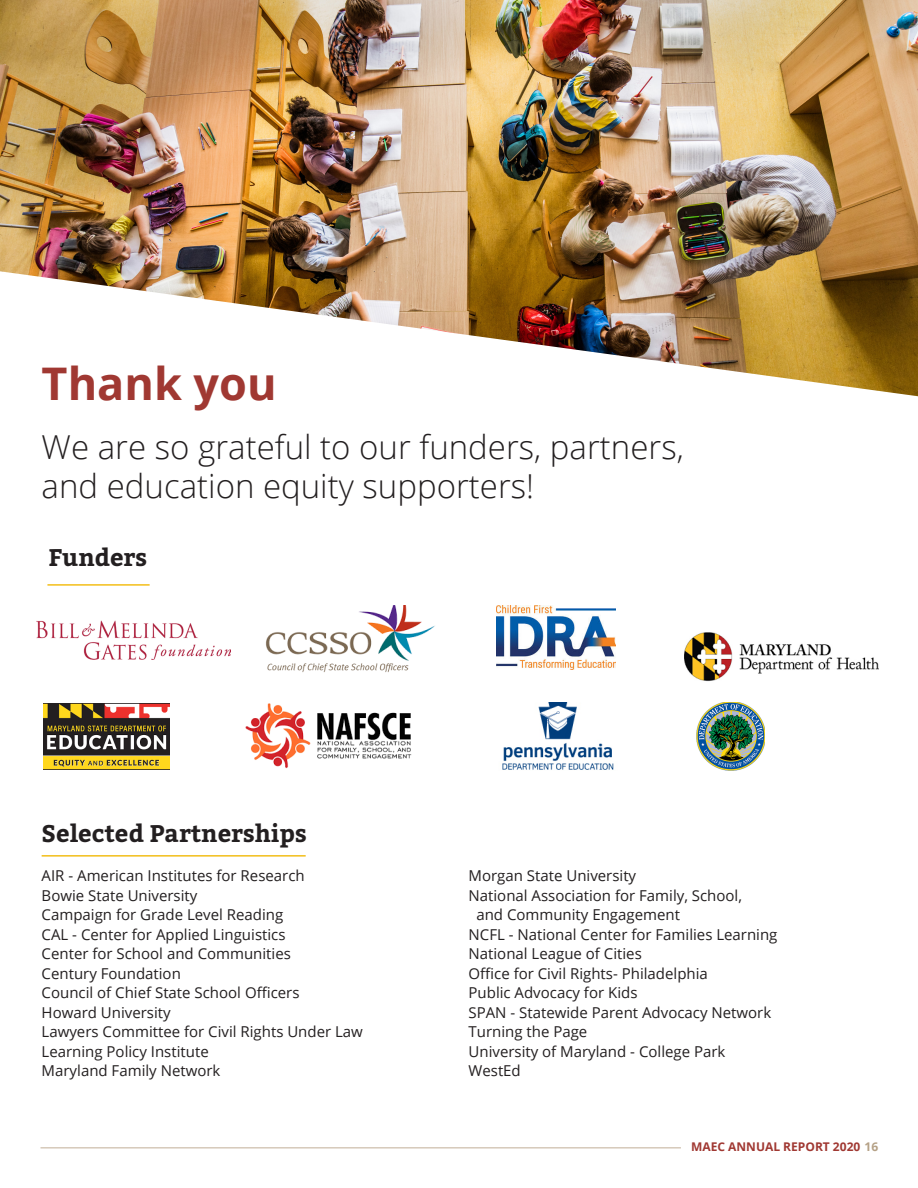
<style>
.page{position:relative;width:918px;height:1188px;background:#fff}
.page>*{position:absolute;margin:0;border:0;box-sizing:border-box;transform-origin:0 0}
.Section_Head{font:700 45px "Open Sans";color:#a03832}
.t1{font:300 33px/39px "Open Sans";color:#231f20}
.t2{font:700 24px "Bitter";color:#231f20}
.t3{font:15px/19.5px "Open Sans";color:#231f20}
.t4{font:700 12px "Open Sans";color:#a03832}
.s1{color:#b5a186}
</style>
<div class="page">
<hr style="left:41px;top:1147px;width:640px;height:2px;background:#d6c9ba">
<img style="left:0;top:0;width:918px;height:271px">
<svg style="left:0;top:271px;width:918px;height:586px"></svg>
<img style="left:685px;top:622px;width:194px;height:68px">
<img style="left:696px;top:702px;width:69px;height:69px">
<img style="left:37px;top:618px;width:194px;height:42px">
<img style="left:245px;top:605px;width:197px;height:68px">
<img style="left:497px;top:605px;width:119px;height:65px">
<img style="left:44px;top:704px;width:126px;height:65px">
<img style="left:245px;top:703px;width:173px;height:67px">
<img style="left:497px;top:703px;width:124px;height:67px">
<hr style="left:47px;top:584px;width:103px;height:2px;background:#f3be18">
<hr style="left:42px;top:855px;width:264px;height:2px;background:#f3be18">
<p class="Section_Head" style="left:42px;top:352px;width:236px">Thank you</p>
<p class="t1" style="left:42px;top:426px;width:644px">We are so grateful to our funders, partners, and education equity supporters!</p>
<p class="t2" style="left:48px;top:542px;width:100px">Funders</p>
<p class="t2" style="left:42px;top:818px;width:267px">Selected Partnerships</p>
<p class="t3" style="left:42px;top:866px;width:265px">AIR - American Institutes for Research</p>
<p class="t3" style="left:42px;top:885px;width:157px">Bowie State University</p>
<p class="t3" style="left:42px;top:905px;width:243px">Campaign for Grade Level Reading</p>
<p class="t3" style="left:42px;top:924px;width:245px">CAL - Center for Applied Linguistics</p>
<p class="t3" style="left:42px;top:944px;width:251px">Center for School and Communities</p>
<p class="t3" style="left:42px;top:963px;width:141px">Century Foundation</p>
<p class="t3" style="left:42px;top:983px;width:259px">Council of Chief State School Officers</p>
<p class="t3" style="left:42px;top:1002px;width:131px">Howard University</p>
<p class="t3" style="left:42px;top:1022px;width:323px">Lawyers Committee for Civil Rights Under Law</p>
<p class="t3" style="left:42px;top:1041px;width:169px">Learning Policy Institute</p>
<p class="t3" style="left:42px;top:1061px;width:180px">Maryland Family Network</p>
<p class="t3" style="left:469px;top:866px;width:169px">Morgan State University</p>
<p class="t3" style="left:476px;top:885px;width:267px;text-indent:-8px">National Association for Family, School, and Community Engagement</p>
<p class="t3" style="left:469px;top:924px;width:310px">NCFL - National Center for Families Learning</p>
<p class="t3" style="left:469px;top:944px;width:175px">National League of Cities</p>
<p class="t3" style="left:469px;top:963px;width:241px">Office for Civil Rights- Philadelphia</p>
<p class="t3" style="left:469px;top:983px;width:170px">Public Advocacy for Kids</p>
<p class="t3" style="left:469px;top:1002px;width:304px">SPAN - Statewide Parent Advocacy Network</p>
<p class="t3" style="left:469px;top:1022px;width:120px">Turning the Page</p>
<p class="t3" style="left:469px;top:1041px;width:258px">University of Maryland - College Park</p>
<p class="t3" style="left:469px;top:1061px;width:54px">WestEd</p>
<p class="t4" style="left:691px;top:1138px;width:189px">MAEC ANNUAL REPORT 2020 <span class="s1">16</span></p>
</div>
